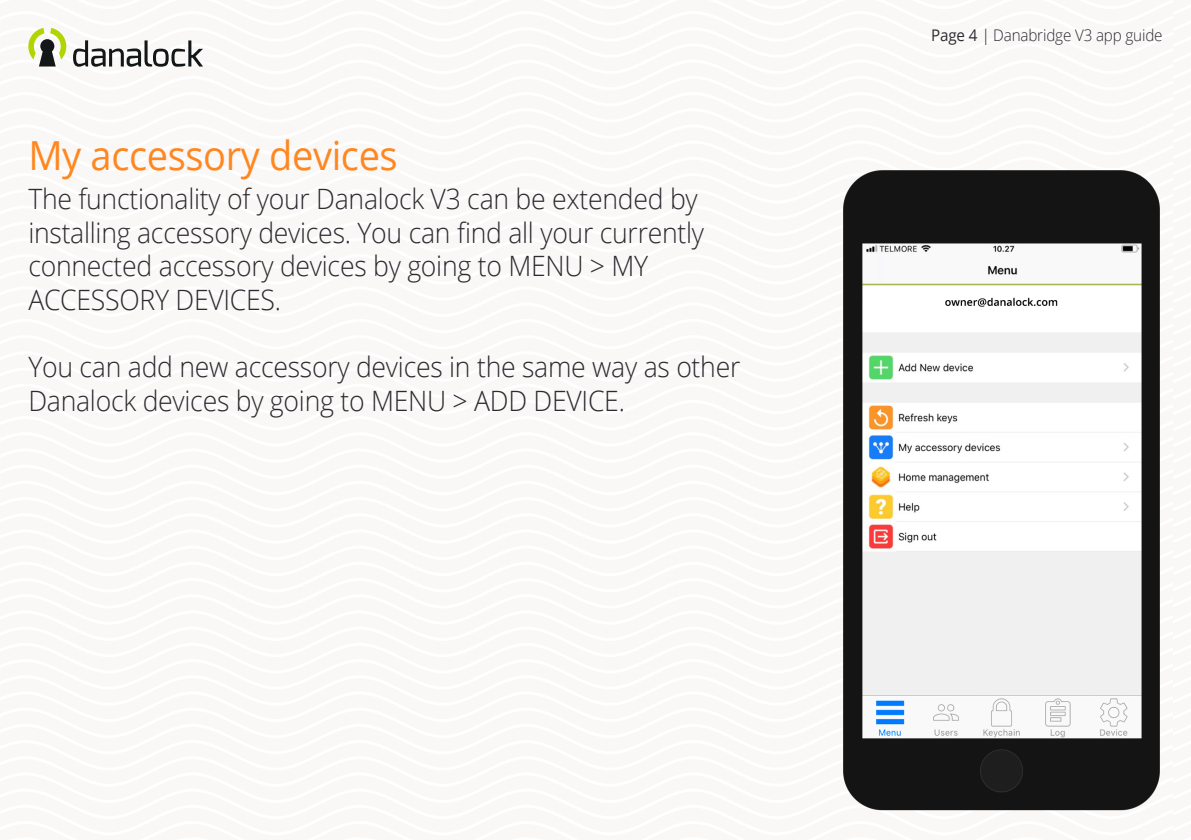
<style>
.page{position:relative;width:1191px;height:840px;background:#fff}
.page>*{position:absolute;margin:0;border:0;box-sizing:border-box;transform-origin:0 0}
.t1{font:40px "Open Sans";letter-spacing:-.01em;color:#ff871f;scale:.95 1}
.t2{font:300 28px/33.6px "Open Sans";letter-spacing:-.01em;color:#2d2a30;scale:.95 1}
.t3{font:300 16px "Open Sans";letter-spacing:-.01em;color:#2d2a30;scale:.95 1}
.s1{font-weight:400}
.s2{font-style:italic}
</style>
<div class="page">
<div style="left:0;top:0;width:1191px;height:839px;background:#faf7f7"></div>
<svg style="left:73px;top:40px;width:130px;height:26px"></svg>
<svg style="left:28px;top:28px;width:38px;height:38px"></svg>
<img style="left:843px;top:170px;width:317px;height:640px">
<p class="t1" style="left:28px;top:128px;width:390px">My accessory devices</p>
<p class="t2" style="left:28px;top:181px;width:713px">The functionality of your Danalock V3 can be extended by installing accessory devices. You can find all your currently connected accessory devices by going to MENU &gt; MY ACCESSORY DEVICES.</p>
<p class="t2" style="left:28px;top:349px;width:751px">You can add new accessory devices in the same way as other<br>Danalock devices by going to MENU &gt; ADD DEVICE.</p>
<p class="t3" style="left:931px;top:24px;width:245px"><span class="s1">Page 4</span> <span class="s2">|</span> Danabridge V3 app guide</p>
</div>
